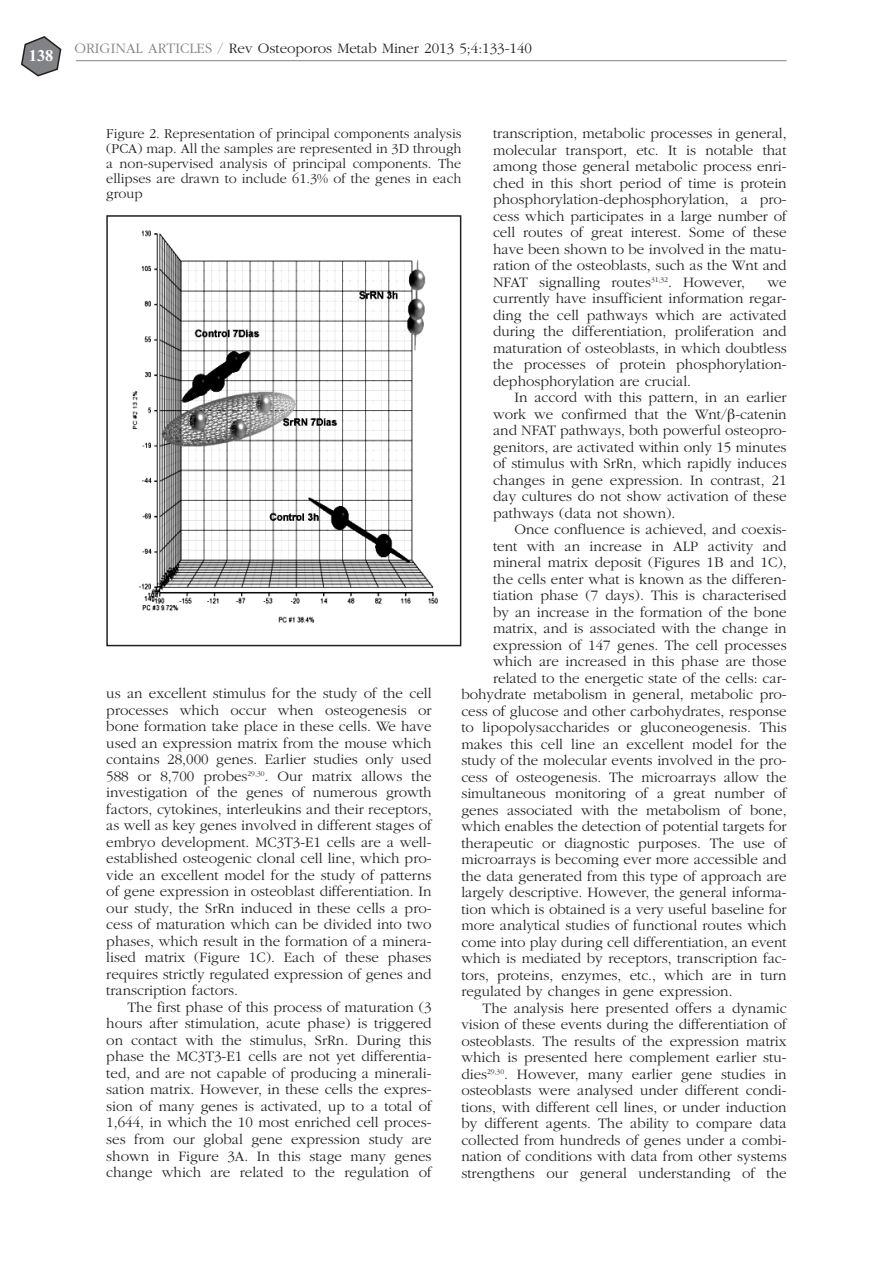
<style>
.page{position:relative;width:893px;height:1263px;background:#fff}
.page>*{position:absolute;margin:0;border:0;box-sizing:border-box;transform-origin:0 0}
.t1{font:700 16.5px "Times New Roman";color:#fff}
.t2{font:300 15px/16.5px "Garamond";color:#231f20;text-align:justify}
.t3{font:300 14.25px/15px "Garamond";color:#231f20;text-align:justify}
.s1{color:#808285}
</style>
<div class="page">
<hr style="left:76px;top:60px;width:711px;height:1px;background:#808285">
<svg style="left:21px;top:36px;width:40px;height:40px"></svg>
<img style="left:132px;top:230px;width:306px;height:393px">
<div style="left:106px;top:215px;width:355px;height:431px;border:2px solid #231f20"></div>
<p class="t1" style="left:29px;top:46px;width:26px">138</p>
<p class="t2" style="left:74px;top:41px;width:459px"><span class="s1">ORIGINAL ARTICLES /</span> Rev Osteoporos Metab Miner 2013 5;4:133-140</p>
<p class="t3" style="left:106px;top:127px;width:357px">Figure 2. Representation of principal components analysis (PCA) map. All the samples are represented in 3D through a non-supervised analysis of principal components. The ellipses are drawn to include 61.3% of the genes in each group</p>
<p class="t2" style="left:493px;top:126px;width:295px">transcription, metabolic processes in general, molecular transport, etc. It is notable that among those general metabolic process enri&shy;ched in this short period of time is protein phosphorylation-dephosphorylation, a pro&shy;cess which participates in a large number of cell routes of great interest. Some of these have been shown to be involved in the matu&shy;ration of the osteoblasts, such as the Wnt and NFAT signalling routes<sup>31,32</sup>. However,</p>
<p class="t2" style="left:493px;top:275px;width:295px;text-indent:274px">we currently have insufficient information regar&shy;ding the cell pathways which are activated during the differentiation, proliferation and maturation of osteoblasts, in which doubtless the processes of protein phosphorylation&shy;dephosphorylation are crucial.</p>
<p class="t2" style="left:493px;top:390px;width:295px;text-indent:21px">In accord with this pattern, in an earlier work we confirmed that the Wnt/ -catenin and NFAT pathways, both powerful osteopro&shy;genitors, are activated within only 15 minutes of stimulus with SrRn, which rapidly induces changes in gene expression. In contrast, 21 day cultures do not show activation of these pathways (data not shown).</p>
<p class="t2" style="left:514px;top:522px;width:274px">Once confluence is achieved, and coexis-</p>
<p class="t2" style="left:493px;top:539px;width:295px">tent with an increase in ALP activity and</p>
<p class="t2" style="left:493px;top:555px;width:295px">mineral matrix deposit (Figures 1B and 1C),</p>
<p class="t2" style="left:493px;top:572px;width:295px">the cells enter what is known as the differen-</p>
<p class="t2" style="left:493px;top:588px;width:295px">tiation phase (7 days). This is characterised</p>
<p class="t2" style="left:493px;top:605px;width:295px">by an increase in the formation of the bone</p>
<p class="t2" style="left:493px;top:621px;width:295px">matrix, and is associated with the change in</p>
<p class="t2" style="left:493px;top:638px;width:295px">expression of 147 genes. The cell processes</p>
<p class="t2" style="left:493px;top:654px;width:295px">which are increased in this phase are those</p>
<p class="t2" style="left:493px;top:671px;width:295px">related to the energetic state of the cells: car-</p>
<p class="t2" style="left:461px;top:687px;width:327px">bohydrate metabolism in general, metabolic pro-</p>
<p class="t2" style="left:461px;top:704px;width:327px">cess of glucose and other carbohydrates, response</p>
<p class="t2" style="left:461px;top:720px;width:327px">to lipopolysaccharides or gluconeogenesis. This</p>
<p class="t2" style="left:461px;top:737px;width:327px">makes this cell line an excellent model for the</p>
<p class="t2" style="left:461px;top:753px;width:327px">study of the molecular events involved in the pro-</p>
<p class="t2" style="left:461px;top:770px;width:327px">cess of osteogenesis. The microarrays allow the</p>
<p class="t2" style="left:461px;top:786px;width:327px">simultaneous monitoring of a great number of</p>
<p class="t2" style="left:461px;top:803px;width:327px">genes associated with the metabolism of bone,</p>
<p class="t2" style="left:461px;top:819px;width:327px">which enables the detection of potential targets for</p>
<p class="t2" style="left:461px;top:836px;width:327px">therapeutic or diagnostic purposes. The use of</p>
<p class="t2" style="left:461px;top:852px;width:327px">microarrays is becoming ever more accessible and</p>
<p class="t2" style="left:461px;top:869px;width:327px">the data generated from this type of approach are</p>
<p class="t2" style="left:461px;top:885px;width:327px">largely descriptive. However, the general informa-</p>
<p class="t2" style="left:461px;top:902px;width:327px">tion which is obtained is a very useful baseline for</p>
<p class="t2" style="left:461px;top:918px;width:327px">more analytical studies of functional routes which</p>
<p class="t2" style="left:461px;top:935px;width:327px">come into play during cell differentiation, an event</p>
<p class="t2" style="left:461px;top:951px;width:327px">which is mediated by receptors, transcription fac-</p>
<p class="t2" style="left:461px;top:968px;width:327px">tors, proteins, enzymes, etc., which are in turn</p>
<p class="t2" style="left:461px;top:984px;width:273px">regulated by changes in gene expression.</p>
<p class="t2" style="left:483px;top:1001px;width:305px">The analysis here presented offers a dynamic</p>
<p class="t2" style="left:461px;top:1017px;width:327px">vision of these events during the differentiation of</p>
<p class="t2" style="left:461px;top:1034px;width:327px">osteoblasts. The results of the expression matrix</p>
<p class="t2" style="left:461px;top:1050px;width:327px">which is presented here complement earlier stu-</p>
<p class="t2" style="left:461px;top:1067px;width:327px">dies<sup>29,30</sup>. However, many earlier gene studies in</p>
<p class="t2" style="left:461px;top:1083px;width:327px">osteoblasts were analysed under different condi-</p>
<p class="t2" style="left:461px;top:1100px;width:327px">tions, with different cell lines, or under induction</p>
<p class="t2" style="left:461px;top:1116px;width:327px">by different agents. The ability to compare data</p>
<p class="t2" style="left:461px;top:1133px;width:327px">collected from hundreds of genes under a combi-</p>
<p class="t2" style="left:461px;top:1149px;width:327px">nation of conditions with data from other systems</p>
<p class="t2" style="left:461px;top:1166px;width:327px">strengthens our general understanding of the</p>
<p class="t2" style="left:106px;top:687px;width:327px">us an excellent stimulus for the study of the cell processes which occur when osteogenesis or bone formation take place in these cells. We have used an expression matrix from the mouse which contains 28,000 genes. Earlier studies only used 588 or 8,700 probes<sup>29,30</sup>. Our matrix allows the investigation of the genes of numerous growth factors, cytokines, interleukins and their receptors, as well as key genes involved in different stages of embryo development. MC3T3-E1 cells are a well&shy;established osteogenic clonal cell line, which pro&shy;vide an excellent model for the study of patterns of gene expression in osteoblast differentiation. In our study, the SrRn induced in these cells a pro&shy;cess of maturation which can be divided into two phases, which result in the formation of a minera&shy;lised matrix (Figure 1C). Each of these phases requires strictly regulated expression of genes and transcription factors.</p>
<p class="t2" style="left:106px;top:1000px;width:327px;text-indent:21px">The first phase of this process of maturation (3 hours after stimulation, acute phase) is triggered on contact with the stimulus, SrRn. During this phase the MC3T3-E1 cells are not yet differentia&shy;ted, and are not capable of producing a minerali&shy;sation matrix. However, in these cells the expres&shy;sion of many genes is activated, up to a total of 1,644, in which the 10 most enriched cell proces&shy;ses from our global gene expression study are shown in Figure 3A. In this stage many genes change which are related to the regulation of</p>
</div>
